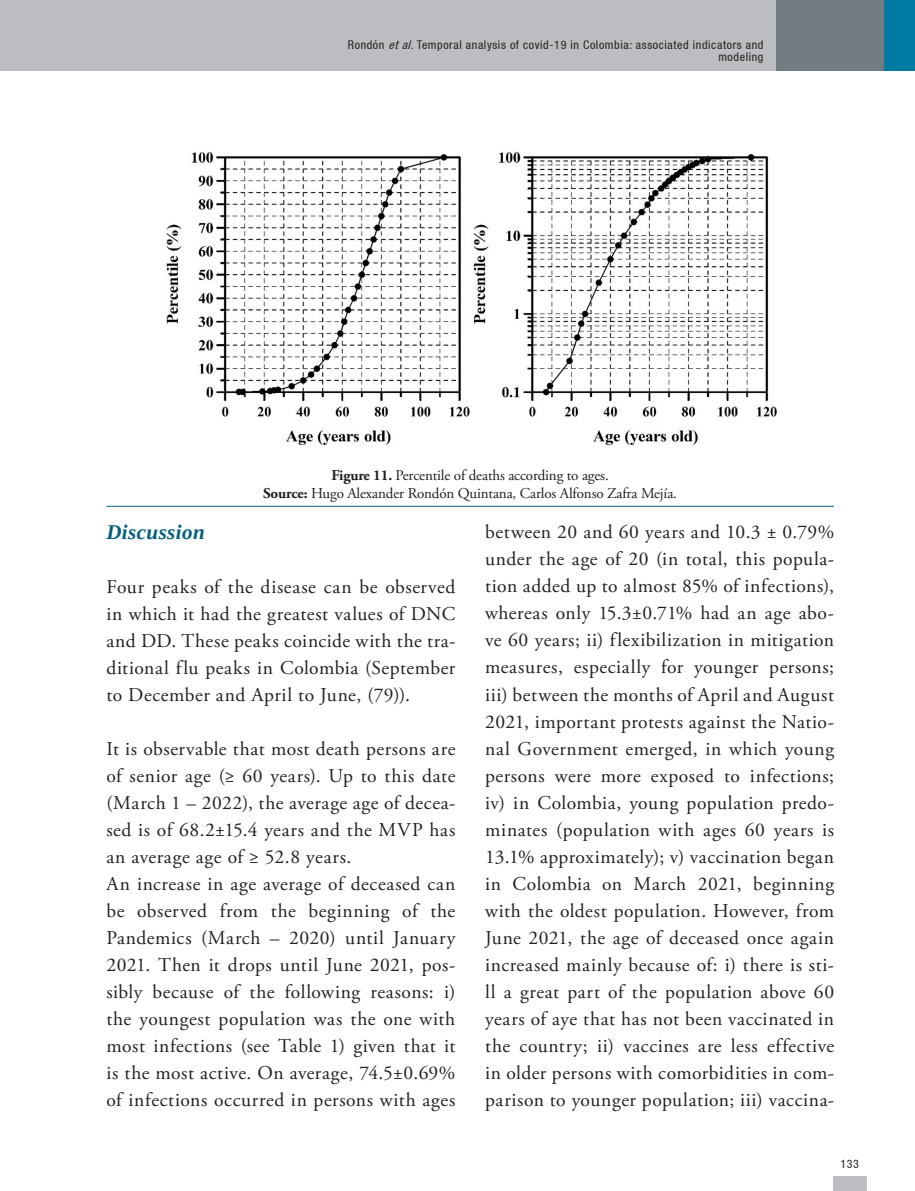
<style>
.page{position:relative;width:915px;height:1191px;background:#fff}
.page>*{position:absolute;margin:0;border:0;box-sizing:border-box;transform-origin:0 0}
.subtitulos_2do_nivel{font:italic 700 21px "Liberation Serif";letter-spacing:.02em;color:#005f80}
.parrafo_corrido{font:19.5px/27px "Adobe Garamond Pro";letter-spacing:.03em;color:#231f20;text-align:justify}
.t1{font:15px "Adobe Garamond Pro";letter-spacing:-.01em;color:#231f20}
.t2{font:condensed 12px/12px "Helvetica 57";letter-spacing:.05em;color:#231f20;text-align:right}
.s1{font-style:italic}
.s2{font-weight:700}
</style>
<div class="page">
<div style="left:832px;top:1175px;width:34px;height:16px;background:#bcbdc0"></div>
<div style="left:0;top:0;width:914px;height:71px;background:#bcbdc0"></div>
<div style="left:776px;top:0;width:138px;height:71px;background:#717d83"></div>
<div style="left:884px;top:0;width:30px;height:71px;background:#007ca4"></div>
<hr style="left:106px;top:506px;width:727px;height:1px;background:#005f80">
<img style="left:166px;top:152px;width:611px;height:294px">
<p class="t2" style="left:348px;top:39px;width:417px">Rondón <span class="s1">etal</span>. Temporal analysis of covid-19 in Colombia: associated indicators and modeling</p>
<p class="t1" style="left:331px;top:466px;width:278px"><span class="s2">Figure 11.</span> Percentile of deaths according to ages.</p>
<p class="t1" style="left:263px;top:484px;width:415px"><span class="s2">Source:</span> Hugo Alexander Rondón Quintana, Carlos Alfonso Zafra Mejía.</p>
<p class="subtitulos_2do_nivel" style="left:106px;top:518px;width:100px">Discussion</p>
<p class="parrafo_corrido" style="left:106px;top:573px;width:350px">Four peaks of the disease can be observed in which it had the greatest values of DNC and DD. These peaks coincide with the tra&shy;ditional flu peaks in Colombia (September to December and April to June, (79)).</p>
<p class="parrafo_corrido" style="left:106px;top:735px;width:350px">It is observable that most death persons are of senior age (≥ 60 years). Up to this date (March 1 – 2022), the average age of decea&shy;sed is of 68.2±15.4 years and the MVP has an average age of ≥ 52.8 years.</p>
<p class="parrafo_corrido" style="left:106px;top:870px;width:350px">An increase in age average of deceased can be observed from the beginning of the Pandemics (March – 2020) until January 2021. Then it drops until June 2021, pos&shy;sibly because of the following reasons: i) the youngest population was the one with most infections (see Table 1) given that it is the most active. On average, 74.5±0.69% of infections occurred in persons with ages</p>
<p class="parrafo_corrido" style="left:485px;top:519px;width:350px">between 20 and 60 years and 10.3 ± 0.79% under the age of 20 (in total, this popula&shy;tion added up to almost 85% of infections), whereas only 15.3±0.71% had an age abo&shy;ve 60 years; ii) flexibilization in mitigation measures, especially for younger persons; iii) between the months of April and August 2021, important protests against the Natio&shy;nal Government emerged, in which young persons were more exposed to infections; iv) in Colombia, young population predo&shy;minates (population with ages 60 years is 13.1% approximately); v) vaccination began in Colombia on March 2021, beginning with the oldest population. However, from June 2021, the age of deceased once again increased mainly because of: i) there is sti&shy;ll a great part of the population above 60 years of aye that has not been vaccinated in the country; ii) vaccines are less effective in older persons with comorbidities in com&shy;parison to younger population; iii) vaccina-</p>
<p class="t2" style="left:840px;top:1157px;width:20px">133</p>
</div>
